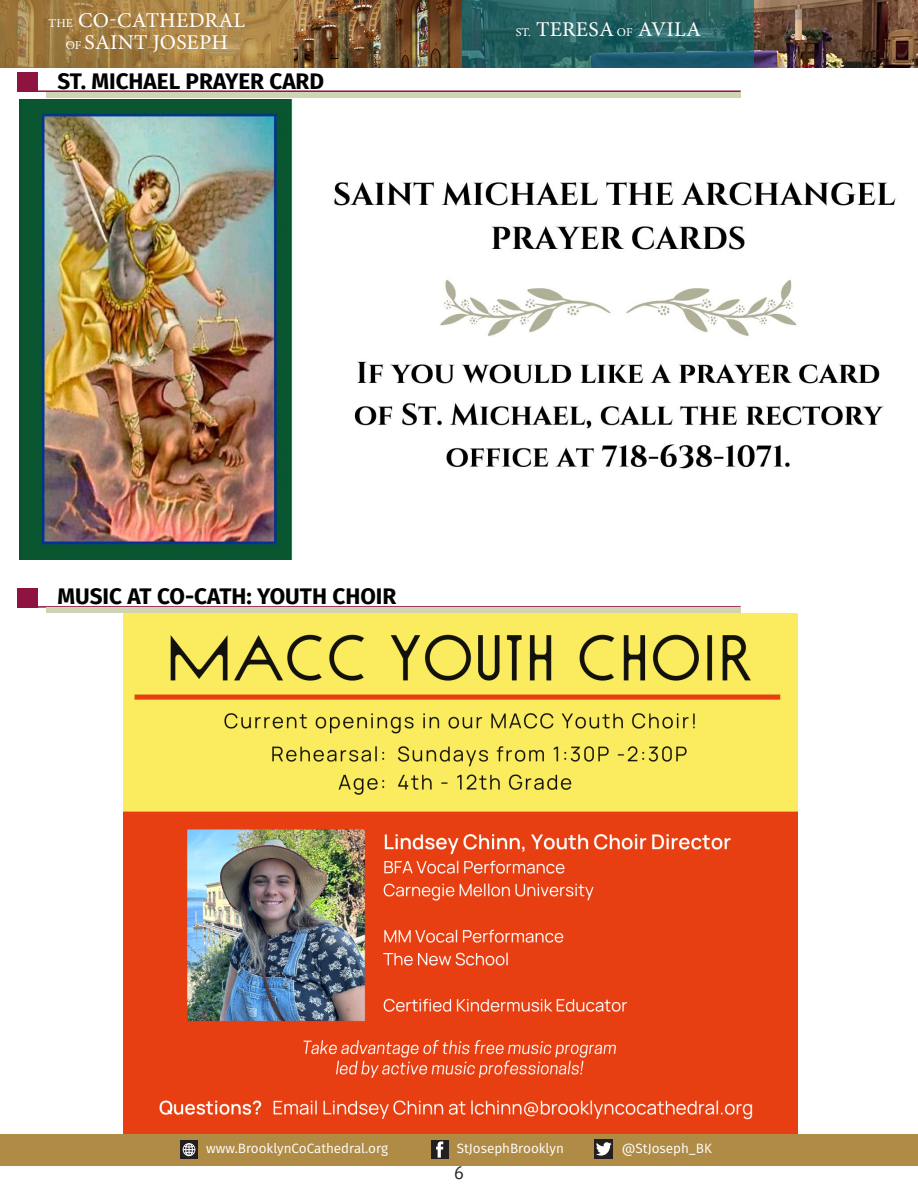
<style>
.page{position:relative;width:918px;height:1188px;background:#fff}
.page>*{position:absolute;margin:0;border:0;box-sizing:border-box;transform-origin:0 0}
.t1{font:700 22.5px "Fira Sans";color:#000}
.t2{font:21px "Minion Pro";letter-spacing:.01em;color:#fff}
.t3{font:18px "PT Sans";color:#231f20}
.t4{font:13.5px "Fira Sans";color:#fff}
.s1{font-size:12px}
</style>
<div class="page">
<div style="left:0;top:1134px;width:918px;height:32px;background:#b08b45"></div>
<div style="left:180px;top:1140px;width:18px;height:19px;background:#231f20"></div>
<svg style="left:183px;top:1143px;width:12px;height:13px"></svg>
<div style="left:431px;top:1140px;width:17px;height:19px;background:#231f20"></div>
<svg style="left:436px;top:1142px;width:7px;height:16px"></svg>
<div style="left:594px;top:1139px;width:19px;height:20px;background:#231f20"></div>
<svg style="left:596px;top:1142px;width:16px;height:14px"></svg>
<img style="left:294px;top:0;width:623px;height:68px">
<svg style="left:461px;top:0;width:293px;height:68px;background:#256063"></svg>
<svg style="left:0;top:0;width:294px;height:68px;background:#a68245"></svg>
<hr style="left:917px;top:0;width:1px;height:68px;background:#b08b45">
<hr style="left:17px;top:90px;width:724px;height:2px;background:#8e1341">
<div style="left:46px;top:92px;width:695px;height:5px;background:#cfd4b3"></div>
<div style="left:17px;top:72px;width:20px;height:20px;background:#8e1341"></div>
<hr style="left:17px;top:606px;width:724px;height:2px;background:#8e1341">
<div style="left:46px;top:608px;width:695px;height:5px;background:#cfd4b3"></div>
<div style="left:17px;top:588px;width:20px;height:20px;background:#8e1341"></div>
<img style="left:19px;top:99px;width:877px;height:461px">
<img style="left:124px;top:613px;width:673px;height:521px">
<p class="t2" style="left:49px;top:6px;width:198px"><span class="s1">THE</span> CO-CATHEDRAL</p>
<p class="t2" style="left:66px;top:29px;width:164px"><span class="s1">OF</span> SAINT JOSEPH</p>
<p class="t1" style="left:58px;top:62px;width:268px">ST. MICHAEL PRAYER CARD</p>
<p class="t2" style="left:516px;top:16px;width:187px"><span class="s1">ST.</span> TERESA <span class="s1">OF</span> AVILA</p>
<p class="t1" style="left:58px;top:577px;width:340px">MUSIC AT CO-CATH: YOUTH CHOIR</p>
<p class="t4" style="left:206px;top:1138px;width:183px">www.BrooklynCoCathedral.org</p>
<p class="t4" style="left:457px;top:1138px;width:109px">StJosephBrooklyn</p>
<p class="t4" style="left:622px;top:1138px;width:92px">@StJoseph_BK</p>
<p class="t3" style="left:454px;top:1161px;width:11px">6</p>
</div>
